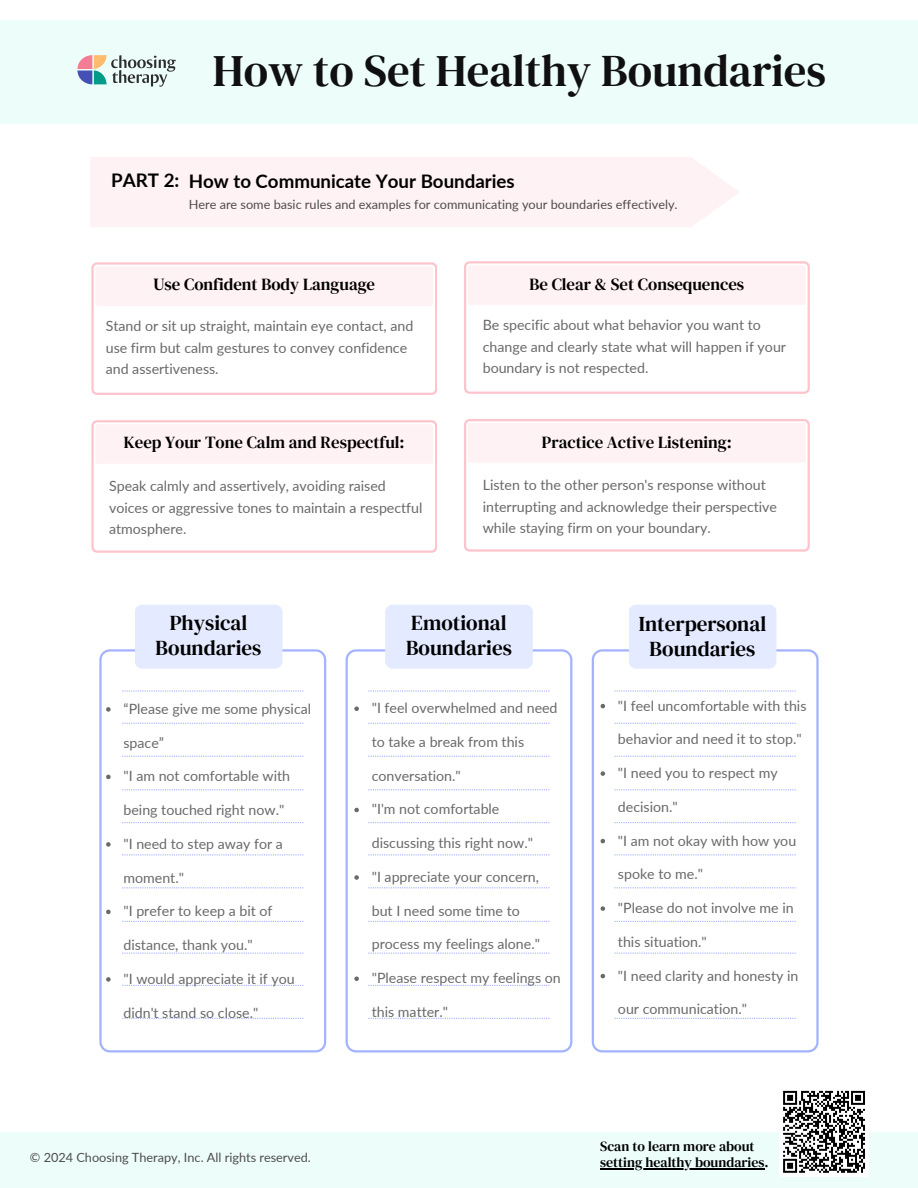
<style>
.page{position:relative;width:918px;height:1188px;background:#fff}
.page>*{position:absolute;margin:0;border:0;box-sizing:border-box;transform-origin:0 0}
.t1{font:45px "DM Serif Text";color:#101010}
.t2{font:21.15px/24.3px "DM Serif Text";color:#000;text-align:center}
.t3{font:700 18.75px "Lato";color:#000}
.t4{font:16.95px "DM Serif Text";color:#000}
.t5{font:14.25px/21.3px "Lato";color:#696969}
.t6{font:13.95px "DM Serif Text";color:#000}
.t7{font:12.75px "Lato";color:#4e4d4d}
</style>
<div class="page">
<div style="left:90px;top:157px;width:649px;height:70px;background:#fff2f4"></div>
<svg style="left:99px;top:649px;width:227px;height:403px"></svg>
<svg style="left:346px;top:649px;width:226px;height:403px"></svg>
<svg style="left:592px;top:649px;width:227px;height:403px"></svg>
<div style="left:135px;top:605px;width:147px;height:64px;background:#e4eaff;border-radius:7px"></div>
<div style="left:385px;top:605px;width:148px;height:64px;background:#e4eaff;border-radius:7px"></div>
<div style="left:629px;top:605px;width:147px;height:64px;background:#e4eaff;border-radius:7px"></div>
<svg style="left:122px;top:690px;width:181px;height:2px"></svg>
<svg style="left:368px;top:690px;width:181px;height:2px"></svg>
<svg style="left:615px;top:690px;width:181px;height:2px"></svg>
<svg style="left:122px;top:822px;width:181px;height:1px"></svg>
<svg style="left:368px;top:822px;width:181px;height:1px"></svg>
<svg style="left:615px;top:822px;width:181px;height:1px"></svg>
<svg style="left:122px;top:953px;width:181px;height:1px"></svg>
<svg style="left:368px;top:953px;width:181px;height:1px"></svg>
<svg style="left:615px;top:953px;width:181px;height:1px"></svg>
<svg style="left:122px;top:723px;width:181px;height:1px"></svg>
<svg style="left:368px;top:723px;width:181px;height:1px"></svg>
<svg style="left:615px;top:723px;width:181px;height:1px"></svg>
<svg style="left:122px;top:854px;width:181px;height:1px"></svg>
<svg style="left:368px;top:854px;width:181px;height:1px"></svg>
<svg style="left:615px;top:854px;width:181px;height:1px"></svg>
<svg style="left:122px;top:985px;width:181px;height:1px"></svg>
<svg style="left:368px;top:985px;width:181px;height:1px"></svg>
<svg style="left:122px;top:756px;width:181px;height:1px"></svg>
<svg style="left:368px;top:756px;width:181px;height:1px"></svg>
<svg style="left:615px;top:756px;width:181px;height:1px"></svg>
<svg style="left:122px;top:887px;width:181px;height:1px"></svg>
<svg style="left:368px;top:887px;width:181px;height:1px"></svg>
<svg style="left:615px;top:887px;width:181px;height:1px"></svg>
<svg style="left:122px;top:1018px;width:181px;height:1px"></svg>
<svg style="left:368px;top:1018px;width:181px;height:1px"></svg>
<svg style="left:615px;top:1018px;width:181px;height:1px"></svg>
<svg style="left:122px;top:789px;width:181px;height:1px"></svg>
<svg style="left:368px;top:789px;width:181px;height:1px"></svg>
<svg style="left:615px;top:789px;width:181px;height:1px"></svg>
<svg style="left:122px;top:921px;width:181px;height:1px"></svg>
<svg style="left:368px;top:921px;width:181px;height:1px"></svg>
<svg style="left:615px;top:921px;width:181px;height:1px"></svg>
<svg style="left:106px;top:707px;width:5px;height:5px"></svg>
<svg style="left:106px;top:775px;width:5px;height:4px"></svg>
<svg style="left:106px;top:842px;width:5px;height:5px"></svg>
<svg style="left:106px;top:910px;width:5px;height:4px"></svg>
<svg style="left:106px;top:977px;width:5px;height:5px"></svg>
<svg style="left:354px;top:706px;width:5px;height:5px"></svg>
<svg style="left:354px;top:808px;width:5px;height:4px"></svg>
<svg style="left:354px;top:875px;width:5px;height:5px"></svg>
<svg style="left:354px;top:976px;width:5px;height:5px"></svg>
<svg style="left:601px;top:704px;width:4px;height:4px"></svg>
<svg style="left:601px;top:771px;width:4px;height:5px"></svg>
<svg style="left:601px;top:839px;width:4px;height:4px"></svg>
<svg style="left:601px;top:906px;width:4px;height:5px"></svg>
<svg style="left:601px;top:974px;width:4px;height:4px"></svg>
<svg style="left:464px;top:261px;width:345px;height:133px"></svg>
<div style="left:468px;top:265px;width:338px;height:40px;background:#fff2f4;border-radius:2px"></div>
<svg style="left:464px;top:419px;width:345px;height:133px"></svg>
<div style="left:468px;top:423px;width:338px;height:40px;background:#fff2f4;border-radius:2px"></div>
<svg style="left:91px;top:262px;width:346px;height:133px"></svg>
<div style="left:95px;top:266px;width:338px;height:40px;background:#fff2f4;border-radius:2px"></div>
<svg style="left:91px;top:420px;width:346px;height:133px"></svg>
<div style="left:95px;top:424px;width:338px;height:40px;background:#fff2f4;border-radius:2px"></div>
<div style="left:0;top:21px;width:918px;height:103px;background:#edfdfa"></div>
<svg style="left:77px;top:55px;width:99px;height:32px"></svg>
<div style="left:0;top:1132px;width:918px;height:56px;background:#edfdfa"></div>
<hr style="left:600px;top:1168px;width:164px;height:1px;background:#000">
<div style="left:779px;top:1087px;width:90px;height:90px;background:#fff"></div>
<svg style="left:783px;top:1090px;width:82px;height:83px"></svg>
<p class="t1" style="left:213px;top:40px;width:615px">How to Set Healthy Boundaries</p>
<p class="t3" style="left:111px;top:169px;width:70px">PART 2:</p>
<h1 class="t3" style="left:189px;top:169px;width:328px">How to Communicate Your Boundaries</h1>
<h3 class="t7" style="left:189px;top:196px;width:490px">Here are some basic rules and examples for communicating your boundaries effectively.</h3>
<p class="t4" style="left:154px;top:273px;width:223px">Use Confident Body Language</p>
<h2 class="t5" style="left:106px;top:315px;width:309px">Stand or sit up straight, maintain eye contact, and use firm but calm gestures to convey confidence and assertiveness.</h2>
<p class="t4" style="left:529px;top:273px;width:216px">Be Clear &amp; Set Consequences</p>
<p class="t5" style="left:483px;top:314px;width:305px">Be specific about what behavior you want to change and clearly state what will happen if your boundary is not respected.</p>
<p class="t4" style="left:124px;top:430px;width:282px">Keep Your Tone Calm and Respectful:</p>
<p class="t5" style="left:109px;top:475px;width:315px">Speak calmly and assertively, avoiding raised voices or aggressive tones to maintain a respectful atmosphere.</p>
<p class="t5" style="left:483px;top:474px;width:296px">Listen to the other person's response without interrupting and acknowledge their perspective while staying firm on your boundary.</p>
<p class="t4" style="left:542px;top:430px;width:192px">Practice Active Listening:</p>
<p class="t2" style="left:156px;top:611px;width:107px">Physical<br>Boundaries</p>
<p class="t2" style="left:406px;top:611px;width:107px;text-align:left">Emotional<br>Boundaries</p>
<h4 class="t2" style="left:639px;top:612px;width:129px">Interpersonal<br>Boundaries</h4>
<h5 class="t5" style="left:123px;top:698px;width:189px">“Please give me some physical</h5>
<h5 class="t5" style="left:123px;top:731px;width:42px">space”</h5>
<h4 class="t5" style="left:123px;top:765px;width:168px">"I am not comfortable with</h4>
<h4 class="t5" style="left:123px;top:799px;width:162px">being touched right now."</h4>
<h5 class="t5" style="left:123px;top:833px;width:161px">"I need to step away for a</h5>
<h5 class="t5" style="left:123px;top:866px;width:62px">moment."</h5>
<h4 class="t5" style="left:123px;top:900px;width:151px">"I prefer to keep a bit of</h4>
<h4 class="t5" style="left:123px;top:934px;width:131px">distance, thank you."</h4>
<h5 class="t5" style="left:123px;top:968px;width:173px">"I would appreciate it if you</h5>
<h5 class="t5" style="left:123px;top:1001px;width:136px">didn't stand so close."</h5>
<h4 class="t5" style="left:372px;top:697px;width:187px">"I feel overwhelmed and need</h4>
<h4 class="t5" style="left:372px;top:731px;width:154px">to take a break from this</h4>
<h4 class="t5" style="left:372px;top:765px;width:90px">conversation."</h4>
<h5 class="t5" style="left:372px;top:798px;width:129px">"I'm not comfortable</h5>
<h5 class="t5" style="left:372px;top:832px;width:163px">discussing this right now."</h5>
<h2 class="t5" style="left:372px;top:866px;width:169px">"I appreciate your concern,</h2>
<h2 class="t5" style="left:372px;top:900px;width:150px">but I need some time to</h2>
<h2 class="t5" style="left:372px;top:933px;width:170px">process my feelings alone."</h2>
<p class="t5" style="left:372px;top:967px;width:191px">"Please respect my feelings on</p>
<p class="t5" style="left:372px;top:1001px;width:78px">this matter."</p>
<p class="t5" style="left:618px;top:694px;width:190px">"I feel uncomfortable with this</p>
<p class="t5" style="left:618px;top:728px;width:185px">behavior and need it to stop."</p>
<p class="t5" style="left:618px;top:762px;width:161px">"I need you to respect my</p>
<p class="t5" style="left:618px;top:796px;width:61px">decision."</p>
<p class="t5" style="left:618px;top:829px;width:180px">"I am not okay with how you</p>
<p class="t5" style="left:618px;top:863px;width:86px">spoke to me."</p>
<p class="t5" style="left:618px;top:897px;width:177px">"Please do not involve me in</p>
<p class="t5" style="left:618px;top:931px;width:90px">this situation."</p>
<h2 class="t5" style="left:618px;top:964px;width:182px">"I need clarity and honesty in</h2>
<h2 class="t5" style="left:618px;top:998px;width:131px">our communication."</h2>
<p class="t6" style="left:600px;top:1137px;width:156px">Scan to learn more about</p>
<p class="t7" style="left:30px;top:1149px;width:283px">© 2024 Choosing Therapy, Inc. All rights reserved.</p>
<p class="t6" style="left:600px;top:1153px;width:170px">setting healthy boundaries.</p>
</div>
